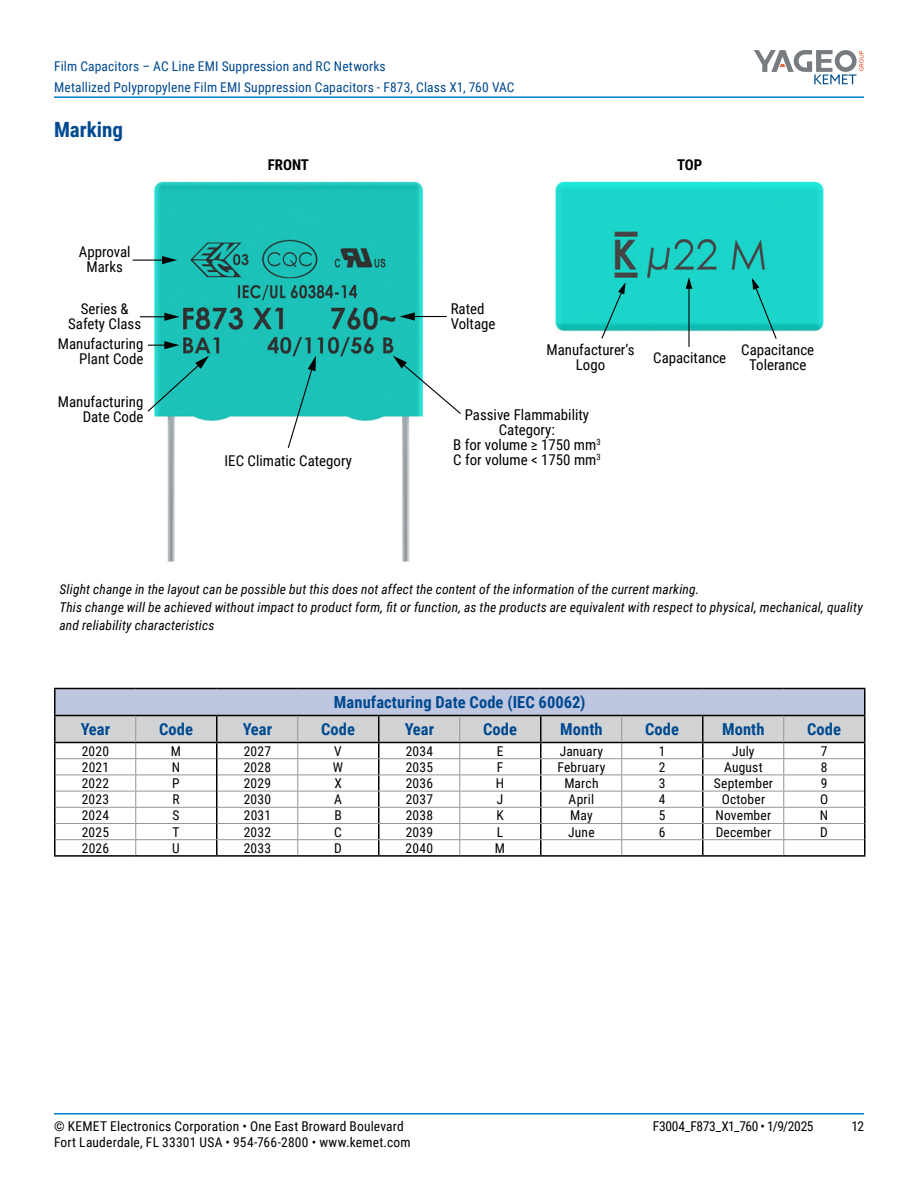
<style>
.page{position:relative;width:918px;height:1188px;background:#fff}
.page>*{position:absolute;margin:0;border:0;box-sizing:border-box;transform-origin:0 0}
.t1{font:700 21px "Roboto Condensed";color:#004990}
.t2{font:700 16.5px "Roboto Condensed";letter-spacing:.005em;color:#004990}
.t3{font:14.85px/14.9px "Roboto Condensed";color:#000;text-align:center}
.t4{font:700 14.85px "Roboto Condensed";color:#000}
.t5{font:13.5px "Roboto Condensed";letter-spacing:.015em;color:#000}
.t6{font:italic 13.5px/18px "Roboto Condensed";letter-spacing:.01em;color:#000}
.t7{font:13.5px/21px "Roboto Condensed";letter-spacing:.01em;color:#004990}
.t8{font:13.5px "Roboto Condensed";letter-spacing:-.025em;color:#000}
</style>
<div class="page">
<hr style="left:54px;top:1113px;width:810px;height:2px;background:#007dc3">
<hr style="left:54px;top:96px;width:810px;height:2px;background:#007dc3">
<svg style="left:754px;top:50px;width:110px;height:34px"></svg>
<img style="left:132px;top:181px;width:315px;height:381px">
<img style="left:555px;top:181px;width:269px;height:151px">
<svg style="left:600px;top:280px;width:27px;height:59px;background:#36cac1"></svg>
<hr style="left:133px;top:260px;width:32px;height:1px;background:#000">
<svg style="left:162px;top:256px;width:15px;height:8px"></svg>
<hr style="left:688px;top:288px;width:2px;height:59px;background:#000">
<svg style="left:685px;top:274px;width:8px;height:16px"></svg>
<svg style="left:751px;top:275px;width:27px;height:64px;background:#34cbc1"></svg>
<svg style="left:140px;top:313px;width:40px;height:8px"></svg>
<hr style="left:412px;top:316px;width:35px;height:1px;background:#000">
<svg style="left:400px;top:312px;width:15px;height:9px"></svg>
<svg style="left:393px;top:356px;width:68px;height:59px"></svg>
<svg style="left:287px;top:356px;width:29px;height:93px"></svg>
<svg style="left:148px;top:341px;width:32px;height:8px"></svg>
<svg style="left:146px;top:356px;width:63px;height:57px;background:#39c4bc"></svg>
<div style="left:55px;top:688px;width:810px;height:28px;background:#bfc6e0"></div>
<hr style="left:54px;top:715px;width:82px;height:1px;background:#000">
<hr style="left:217px;top:715px;width:81px;height:1px;background:#000">
<hr style="left:379px;top:715px;width:81px;height:1px;background:#000">
<hr style="left:136px;top:715px;width:81px;height:1px;background:#000">
<hr style="left:298px;top:715px;width:81px;height:1px;background:#000">
<hr style="left:460px;top:715px;width:81px;height:1px;background:#000">
<hr style="left:541px;top:715px;width:81px;height:1px;background:#000">
<hr style="left:622px;top:715px;width:81px;height:1px;background:#000">
<hr style="left:703px;top:715px;width:81px;height:1px;background:#000">
<hr style="left:784px;top:715px;width:82px;height:1px;background:#000">
<hr style="left:54px;top:688px;width:82px;height:1px;background:#000">
<hr style="left:54px;top:689px;width:2px;height:26px;background:#000">
<hr style="left:136px;top:688px;width:81px;height:1px;background:#000">
<hr style="left:217px;top:688px;width:81px;height:1px;background:#000">
<hr style="left:298px;top:688px;width:81px;height:1px;background:#000">
<hr style="left:379px;top:688px;width:81px;height:1px;background:#000">
<hr style="left:460px;top:688px;width:81px;height:1px;background:#000">
<hr style="left:541px;top:688px;width:81px;height:1px;background:#000">
<hr style="left:622px;top:688px;width:81px;height:1px;background:#000">
<hr style="left:703px;top:688px;width:81px;height:1px;background:#000">
<hr style="left:784px;top:688px;width:82px;height:1px;background:#000">
<hr style="left:864px;top:689px;width:2px;height:26px;background:#000">
<hr style="left:54px;top:855px;width:82px;height:2px;background:#000">
<hr style="left:136px;top:855px;width:81px;height:2px;background:#000">
<hr style="left:217px;top:855px;width:81px;height:2px;background:#000">
<hr style="left:298px;top:855px;width:81px;height:2px;background:#000">
<hr style="left:379px;top:855px;width:81px;height:2px;background:#000">
<hr style="left:460px;top:855px;width:81px;height:2px;background:#000">
<hr style="left:541px;top:855px;width:81px;height:2px;background:#000">
<hr style="left:622px;top:855px;width:81px;height:2px;background:#000">
<hr style="left:703px;top:855px;width:81px;height:2px;background:#000">
<hr style="left:784px;top:855px;width:82px;height:2px;background:#000">
<svg style="left:54px;top:716px;width:812px;height:139px"></svg>
<p class="t7" style="left:54px;top:55px;width:462px">Film Capacitors – AC Line EMI Suppression and RC Networks<br>Metallized Polypropylene Film EMI Suppression Capacitors - F873, Class X1, 760 VAC</p>
<h1 class="t1" style="left:54px;top:115px;width:71px">Marking</h1>
<p class="t3" style="left:79px;top:244px;width:53px">Approval<br>Marks</p>
<p class="t4" style="left:268px;top:154px;width:43px">FRONT</p>
<p class="t4" style="left:677px;top:154px;width:27px">TOP</p>
<p class="t3" style="left:68px;top:301px;width:74px">Series &amp;<br>Safety Class</p>
<p class="t3" style="left:451px;top:301px;width:46px;text-align:left">Rated<br>Voltage</p>
<p class="t3" style="left:58px;top:336px;width:87px;text-align:right">Manufacturing<br>Plant Code</p>
<p class="t3" style="left:58px;top:394px;width:87px;text-align:right">Manufacturing<br>Date Code</p>
<p class="t3" style="left:225px;top:453px;width:129px">IEC Climatic Category</p>
<p class="t3" style="left:546px;top:342px;width:90px">Manufacturer’s<br>Logo</p>
<p class="t3" style="left:453px;top:407px;width:149px">Passive Flammability<br>Category:<br>B for volume ≥ 1750 mm<sup>3<br></sup>C for volume &lt; 1750 mm<sup>3</sup></p>
<p class="t3" style="left:653px;top:350px;width:74px">Capacitance</p>
<p class="t3" style="left:741px;top:342px;width:74px">Capacitance<br>Tolerance</p>
<p class="t6" style="left:59px;top:580px;width:805px">Slight change in the layout can be possible but this does not affect the content of the information of the current marking.<br>This change will be achieved without impact to product form, fit or function, as the products are equivalent with respect to physical, mechanical, quality and reliability characteristics</p>
<p class="t2" style="left:334px;top:691px;width:253px">Manufacturing Date Code (IEC 60062)</p>
<p class="t2" style="left:81px;top:718px;width:31px">Year</p>
<p class="t2" style="left:159px;top:718px;width:36px">Code</p>
<p class="t2" style="left:243px;top:718px;width:31px">Year</p>
<p class="t2" style="left:321px;top:718px;width:36px">Code</p>
<p class="t2" style="left:405px;top:718px;width:31px">Year</p>
<p class="t2" style="left:483px;top:718px;width:36px">Code</p>
<p class="t2" style="left:560px;top:718px;width:44px">Month</p>
<p class="t2" style="left:645px;top:718px;width:36px">Code</p>
<p class="t2" style="left:722px;top:718px;width:44px">Month</p>
<p class="t2" style="left:807px;top:718px;width:36px">Code</p>
<p class="t5" style="left:82px;top:742px;width:29px">2020</p>
<p class="t5" style="left:171px;top:742px;width:12px">M</p>
<p class="t5" style="left:244px;top:742px;width:29px">2027</p>
<p class="t5" style="left:334px;top:742px;width:9px">V</p>
<p class="t5" style="left:406px;top:741px;width:29px">2034</p>
<p class="t5" style="left:497px;top:741px;width:8px">E</p>
<p class="t5" style="left:560px;top:742px;width:45px">January</p>
<p class="t5" style="left:659px;top:742px;width:8px">1</p>
<p class="t5" style="left:732px;top:741px;width:24px">July</p>
<p class="t5" style="left:821px;top:741px;width:8px">7</p>
<p class="t5" style="left:82px;top:758px;width:29px">2021</p>
<p class="t5" style="left:172px;top:758px;width:10px">N</p>
<p class="t5" style="left:244px;top:758px;width:29px">2028</p>
<p class="t5" style="left:333px;top:758px;width:12px">W</p>
<p class="t5" style="left:406px;top:758px;width:29px">2035</p>
<p class="t5" style="left:497px;top:758px;width:8px">F</p>
<p class="t5" style="left:558px;top:758px;width:49px">February</p>
<p class="t5" style="left:659px;top:758px;width:8px">2</p>
<p class="t5" style="left:724px;top:758px;width:40px">August</p>
<p class="t5" style="left:821px;top:758px;width:8px">8</p>
<p class="t5" style="left:82px;top:774px;width:29px">2022</p>
<p class="t5" style="left:172px;top:774px;width:9px">P</p>
<p class="t5" style="left:244px;top:774px;width:29px">2029</p>
<p class="t5" style="left:334px;top:774px;width:9px">X</p>
<p class="t5" style="left:406px;top:774px;width:29px">2036</p>
<p class="t5" style="left:496px;top:774px;width:10px">H</p>
<p class="t5" style="left:564px;top:774px;width:36px">March</p>
<p class="t5" style="left:659px;top:774px;width:8px">3</p>
<p class="t5" style="left:714px;top:774px;width:61px">September</p>
<p class="t5" style="left:821px;top:774px;width:8px">9</p>
<p class="t5" style="left:82px;top:790px;width:29px">2023</p>
<p class="t5" style="left:172px;top:790px;width:9px">R</p>
<p class="t5" style="left:244px;top:790px;width:29px">2030</p>
<p class="t5" style="left:334px;top:790px;width:9px">A</p>
<p class="t5" style="left:406px;top:790px;width:29px">2037</p>
<p class="t5" style="left:497px;top:790px;width:8px">J</p>
<p class="t5" style="left:569px;top:790px;width:27px">April</p>
<p class="t5" style="left:659px;top:790px;width:8px">4</p>
<p class="t5" style="left:722px;top:790px;width:45px">October</p>
<p class="t5" style="left:820px;top:790px;width:10px">O</p>
<p class="t5" style="left:82px;top:806px;width:29px">2024</p>
<p class="t5" style="left:173px;top:806px;width:8px">S</p>
<p class="t5" style="left:244px;top:806px;width:29px">2031</p>
<p class="t5" style="left:334px;top:806px;width:9px">B</p>
<p class="t5" style="left:406px;top:806px;width:29px">2038</p>
<p class="t5" style="left:496px;top:806px;width:9px">K</p>
<p class="t5" style="left:570px;top:806px;width:24px">May</p>
<p class="t5" style="left:659px;top:806px;width:8px">5</p>
<p class="t5" style="left:716px;top:806px;width:57px">November</p>
<p class="t5" style="left:820px;top:806px;width:10px">N</p>
<p class="t5" style="left:82px;top:822px;width:29px">2025</p>
<p class="t5" style="left:173px;top:822px;width:9px">T</p>
<p class="t5" style="left:244px;top:822px;width:29px">2032</p>
<p class="t5" style="left:334px;top:822px;width:9px">C</p>
<p class="t5" style="left:406px;top:822px;width:29px">2039</p>
<p class="t5" style="left:497px;top:822px;width:8px">L</p>
<p class="t5" style="left:568px;top:822px;width:28px">June</p>
<p class="t5" style="left:659px;top:822px;width:8px">6</p>
<p class="t5" style="left:716px;top:822px;width:57px">December</p>
<p class="t5" style="left:820px;top:822px;width:9px">D</p>
<p class="t5" style="left:82px;top:838px;width:29px">2026</p>
<p class="t5" style="left:172px;top:838px;width:9px">U</p>
<p class="t5" style="left:244px;top:838px;width:29px">2033</p>
<p class="t5" style="left:334px;top:838px;width:9px">D</p>
<p class="t5" style="left:406px;top:838px;width:29px">2040</p>
<p class="t5" style="left:495px;top:838px;width:12px">M</p>
<p class="t5" style="left:54px;top:1116px;width:351px">© KEMET Electronics Corporation • One East Broward Boulevard</p>
<p class="t8" style="left:653px;top:1116px;width:162px">F3004_F873_X1_760 • 1/9/2025</p>
<p class="t5" style="left:852px;top:1116px;width:14px">12</p>
<p class="t5" style="left:54px;top:1133px;width:358px">Fort Lauderdale, FL 33301 USA • 954-766-2800 • www.kemet.com</p>
</div>
